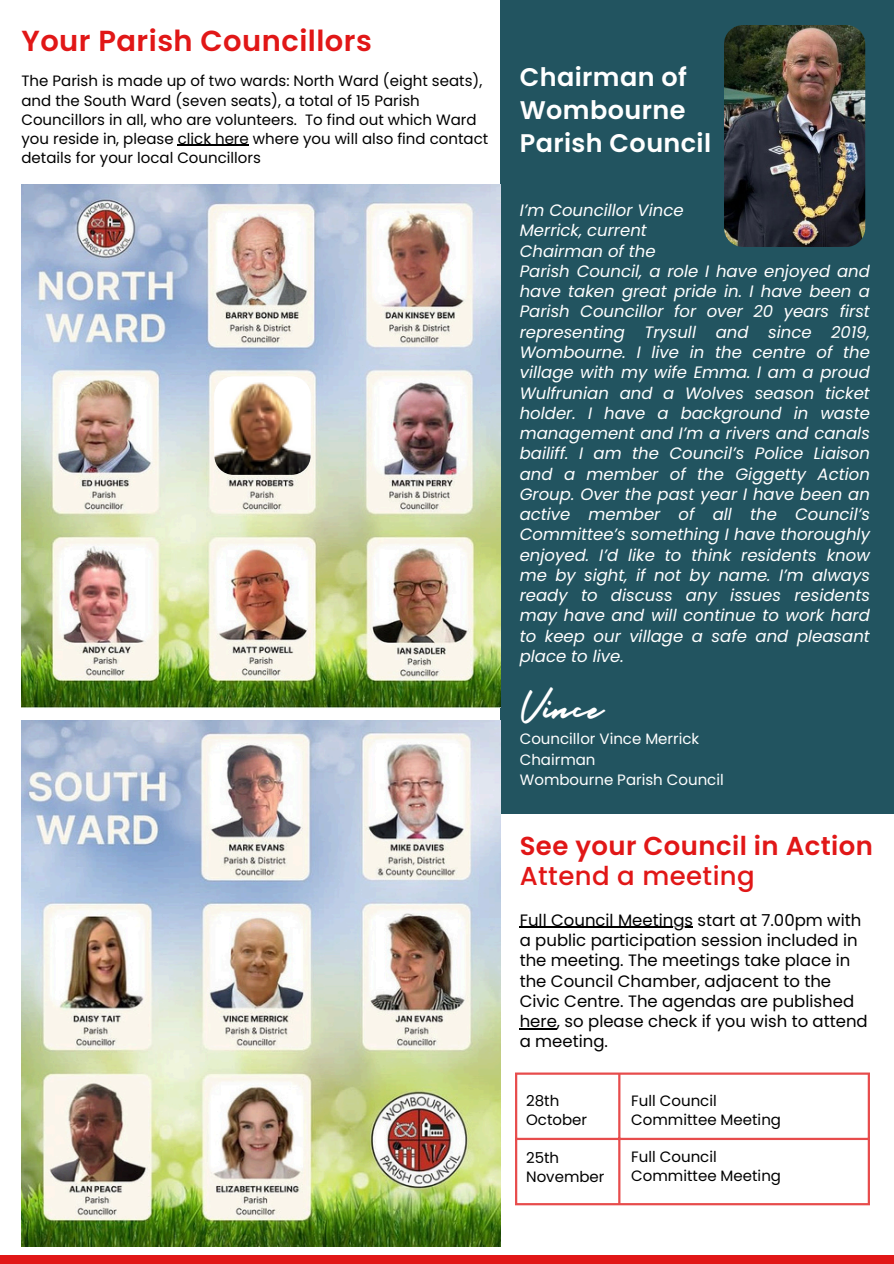
<style>
.page{position:relative;width:894px;height:1264px;background:#fff}
.page>*{position:absolute;margin:0;border:0;box-sizing:border-box;transform-origin:0 0}
.t1{font:49.5px "Holiday";color:#fff}
.t2{font:600 28.95px "Poppins";letter-spacing:.015em;color:#e11717}
.t3{font:600 25.95px "Poppins";letter-spacing:.015em;color:#e11717}
.t4{font:500 25.95px "Poppins";letter-spacing:.015em;color:#e11717}
.t5{font:600 25.5px/32.7px "Poppins";letter-spacing:.015em;color:#fff}
.t6{font:italic 16.5px/20.2px "Poppins";color:#fff;text-align:justify}
.t7{font:16.5px/20.2px "Poppins";color:#000}
.t8{font:15px/19.2px "Poppins";color:#000}
.t9{font:15px "Poppins";color:#fff}
</style>
<div class="page">
<div style="left:499px;top:0;width:394px;height:813px;background:#225460"></div>
<img style="left:21px;top:184px;width:479px;height:523px">
<img style="left:21px;top:720px;width:479px;height:526px">
<img style="left:724px;top:25px;width:141px;height:222px">
<hr style="left:515px;top:1074px;width:2px;height:128px;background:#e11717">
<hr style="left:618px;top:1074px;width:2px;height:128px;background:#e11717">
<hr style="left:867px;top:1074px;width:2px;height:128px;background:#e11717">
<hr style="left:515px;top:1072px;width:354px;height:2px;background:#e11717">
<hr style="left:515px;top:1137px;width:354px;height:2px;background:#e11717">
<hr style="left:515px;top:1202px;width:354px;height:3px;background:#e11717">
<img style="left:214px;top:376px;width:96px;height:99px;border-radius:19px">
<hr style="left:178px;top:145px;width:71px;height:1px;background:#000">
<hr style="left:519px;top:926px;width:174px;height:2px;background:#000">
<hr style="left:519px;top:1028px;width:37px;height:1px;background:#000">
<div style="left:0;top:1255px;width:893px;height:8px;background:#e11717"></div>
<p class="t2" style="left:21px;top:21px;width:352px">Your Parish Councillors</p>
<p class="t8" style="left:21px;top:72px;width:468px">The Parish is made up of two wards: North Ward (eight seats), and the South Ward (seven seats), a total of 15 Parish Councillors in all, who are volunteers. To find out which Ward you reside in, please click here where you will also find contact details for your local Councillors</p>
<p class="t5" style="left:519px;top:61px;width:193px">Chairman of<br>Wombourne<br>Parish Council</p>
<p class="t6" style="left:519px;top:200px;width:165px;text-align:left">I’m Councillor Vince<br>Merrick, current<br>Chairman of the</p>
<p class="t6" style="left:519px;top:261px;width:351px">Parish Council, a role I have enjoyed and have taken great pride in. I have been a Parish Councillor for over 20 years first representing Trysull and since 2019, Wombourne. I live in the centre of the village with my wife Emma. I am a proud Wulfrunian and a Wolves season ticket holder. I have a background in waste management and I’m a rivers and canals bailiff. I am the Council’s Police Liaison and a member of the Giggetty Action Group. Over the past year I have been an active member of all the Council’s Committee’s something I have thoroughly enjoyed. I’d like to think residents know me by sight, if not by name. I’m always ready to discuss any issues residents may have and will continue to work hard to keep our village a safe and pleasant place to live.</p>
<h3 class="t1" style="left:519px;top:668px;width:85px">Vince</h3>
<p class="t9" style="left:519px;top:728px;width:181px">Councillor Vince Merrick</p>
<p class="t9" style="left:519px;top:748px;width:77px">Chairman</p>
<h1 class="t9" style="left:519px;top:769px;width:205px">Wombourne Parish Council</h1>
<h3 class="t3" style="left:519px;top:827px;width:354px">See your Council in Action</h3>
<h3 class="t4" style="left:519px;top:857px;width:236px">Attend a meeting</h3>
<p class="t7" style="left:519px;top:909px;width:349px">Full Council Meetings start at 7.00pm with a public participation session included in the meeting. The meetings take place in the Council Chamber, adjacent to the Civic Centre. The agendas are published here, so please check if you wish to attend a meeting.</p>
<p class="t8" style="left:631px;top:1090px;width:151px">Full Council<br>Committee Meeting</p>
<p class="t8" style="left:526px;top:1090px;width:35px">28th</p>
<p class="t8" style="left:526px;top:1109px;width:62px">October</p>
<p class="t8" style="left:526px;top:1148px;width:80px">25th<br>November</p>
<p class="t8" style="left:631px;top:1147px;width:151px">Full Council<br>Committee Meeting</p>
</div>
